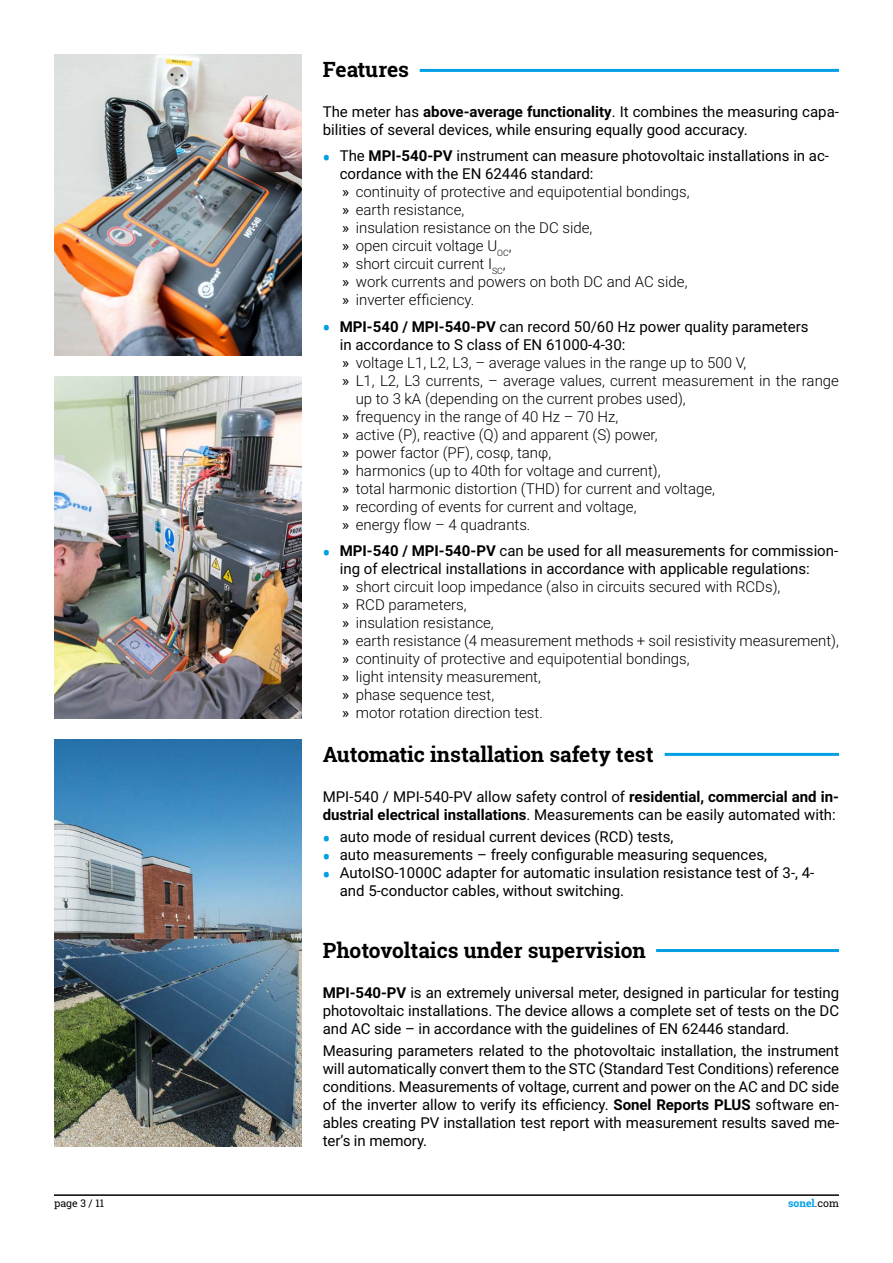
<style>
.page{position:relative;width:893px;height:1263px;background:#fff}
.page>*{position:absolute;margin:0;border:0;box-sizing:border-box;transform-origin:0 0}
.t1{font:700 21px "Roboto Slab";color:#000}
.t2{font:300 15px/18px "Roboto";color:#000}
.t3{font:15px/18px "Roboto";color:#000}
.t4{font:700 10.5px "Roboto Slab";color:#009fe3}
.t5{font:10.5px "Roboto Slab";color:#000}
.s1{font-weight:700}
.s2{font-family:"Roboto Slab";font-weight:700;font-size:21px;color:#009fe3}
.s3{font-weight:400}
.s4{font-weight:400;color:#000}
</style>
<div class="page">
<hr style="left:54px;top:1194px;width:785px;height:2px;background:#000">
<hr style="left:420px;top:69px;width:419px;height:3px;background:#009fe3">
<img style="left:54px;top:54px;width:247px;height:301px">
<img style="left:54px;top:377px;width:247px;height:341px">
<img style="left:54px;top:740px;width:247px;height:406px">
<hr style="left:665px;top:753px;width:174px;height:3px;background:#009fe3">
<hr style="left:656px;top:949px;width:183px;height:3px;background:#009fe3">
<h1 class="t1" style="left:323px;top:55px;width:88px">Features</h1>
<p class="t3" style="left:323px;top:102px;width:518px">The meter has <span class="s1">above-average functionality</span>. It combines the measuring capa&shy;bilities of several devices, while ensuring equally good accuracy.</p>
<p class="t2" style="left:340px;top:146px;width:491px;text-indent:-17px"><span class="s2">•</span> <span class="s3">The</span> <span class="s1">MPI-540-PV</span> <span class="s3">instrument can measure photovoltaic installations in ac&shy;cordance with the EN 62446 standard:<br>»</span> continuity of protective and equipotential bondings,<br><span class="s3">»</span> earth resistance,<br><span class="s3">»</span> insulation resistance on the DC side,<br><span class="s3">»</span> open circuit voltage U<sub>OC</sub>,<br><span class="s3">»</span> short circuit current I<sub>SC</sub>,<br><span class="s3">»</span> work currents and powers on both DC and AC side,<br><span class="s3">»</span> inverter efficiency.</p>
<p class="t3" style="left:323px;top:317px;width:487px"><span class="s2">•</span> <span class="s1">MPI-540 / MPI-540-PV</span> can record 50/60 Hz power quality parameters</p>
<p class="t3" style="left:340px;top:335px;width:287px">in accordance to S class of EN 61000-4-30:</p>
<p class="t2" style="left:342px;top:353px;width:406px"><span class="s3">»</span> voltage L1, L2, L3, – average values in the range up to 500 V,</p>
<p class="t2" style="left:342px;top:371px;width:498px"><span class="s3">»</span> L1, L2, L3 currents, – average values, current measurement in the range</p>
<p class="t2" style="left:356px;top:389px;width:332px">up to 3 kA (depending on the current probes used),</p>
<p class="t2" style="left:342px;top:407px;width:277px"><span class="s3">»</span> frequency in the range of 40 Hz – 70 Hz,</p>
<p class="t2" style="left:342px;top:425px;width:317px"><span class="s3">»</span> active (P), reactive (Q) and apparent (S) power,</p>
<p class="t2" style="left:342px;top:443px;width:211px"><span class="s3">»</span> power factor (PF), cosφ, tanφ,</p>
<p class="t2" style="left:342px;top:461px;width:320px"><span class="s3">»</span> harmonics (up to 40th for voltage and current),</p>
<p class="t2" style="left:342px;top:479px;width:374px"><span class="s3">»</span> total harmonic distortion (THD) for current and voltage,</p>
<p class="t2" style="left:342px;top:497px;width:296px"><span class="s3">»</span> recording of events for current and voltage,</p>
<p class="t2" style="left:342px;top:515px;width:190px"><span class="s3">»</span> energy flow – 4 quadrants.</p>
<p class="t2" style="left:340px;top:541px;width:501px;text-indent:-17px"><span class="s2">•</span> <span class="s1">MPI-540 / MPI-540-PV</span> <span class="s3">can be used for all measurements for commission&shy;ing of electrical installations in accordance with applicable regulations:<br>»</span> short circuit loop impedance (also in circuits secured with RCDs),<br><span class="s3">»</span> RCD parameters,<br><span class="s3">»</span> insulation resistance,<br><span class="s3">»</span> earth resistance (4 measurement methods + soil resistivity measurement), <span class="s3">»</span> continuity of protective and equipotential bondings,<br><span class="s3">»</span> light intensity measurement,<br><span class="s3">»</span> phase sequence test,<br><span class="s3">»</span> motor rotation direction test.</p>
<h1 class="t1" style="left:323px;top:740px;width:332px">Automatic installation safety test</h1>
<p class="t3" style="left:323px;top:787px;width:518px">MPI-540 / MPI-540-PV allow safety control of <span class="s1">residential, commercial and in&shy;dustrial electrical installations</span>. Measurements can be easily automated with:</p>
<p class="t3" style="left:323px;top:827px;width:352px"><span class="s2">•</span> auto mode of residual current devices (RCD) tests,</p>
<p class="t3" style="left:323px;top:845px;width:446px"><span class="s2">•</span> auto measurements – freely configurable measuring sequences,</p>
<p class="t3" style="left:340px;top:863px;width:476px;text-indent:-17px"><span class="s2">•</span> AutoISO-1000C adapter for automatic insulation resistance test of 3-, 4- and 5-conductor cables, without switching.</p>
<h1 class="t1" style="left:323px;top:936px;width:325px">Photovoltaics under supervision</h1>
<p class="t3" style="left:323px;top:983px;width:518px;text-align:justify"><span class="s1">MPI-540-PV</span> is an extremely universal meter, designed in particular for testing photovoltaic installations. The device allows a complete set of tests on the DC and AC side – in accordance with the guidelines of EN 62446 standard.</p>
<p class="t3" style="left:323px;top:1041px;width:518px;text-align:justify">Measuring parameters related to the photovoltaic installation, the instrument will automatically convert them to the STC (Standard Test Conditions) reference conditions. Measurements of voltage, current and power on the AC and DC side of the inverter allow to verify its efficiency. <span class="s1">Sonel Reports PLUS</span> software en&shy;ables creating PV installation test report with measurement results saved me&shy;ter’s in memory.</p>
<p class="t5" style="left:54px;top:1196px;width:52px">page 3 / 11</p>
<p class="t4" style="left:788px;top:1196px;width:52px">sonel<span class="s4">.com</span></p>
</div>
